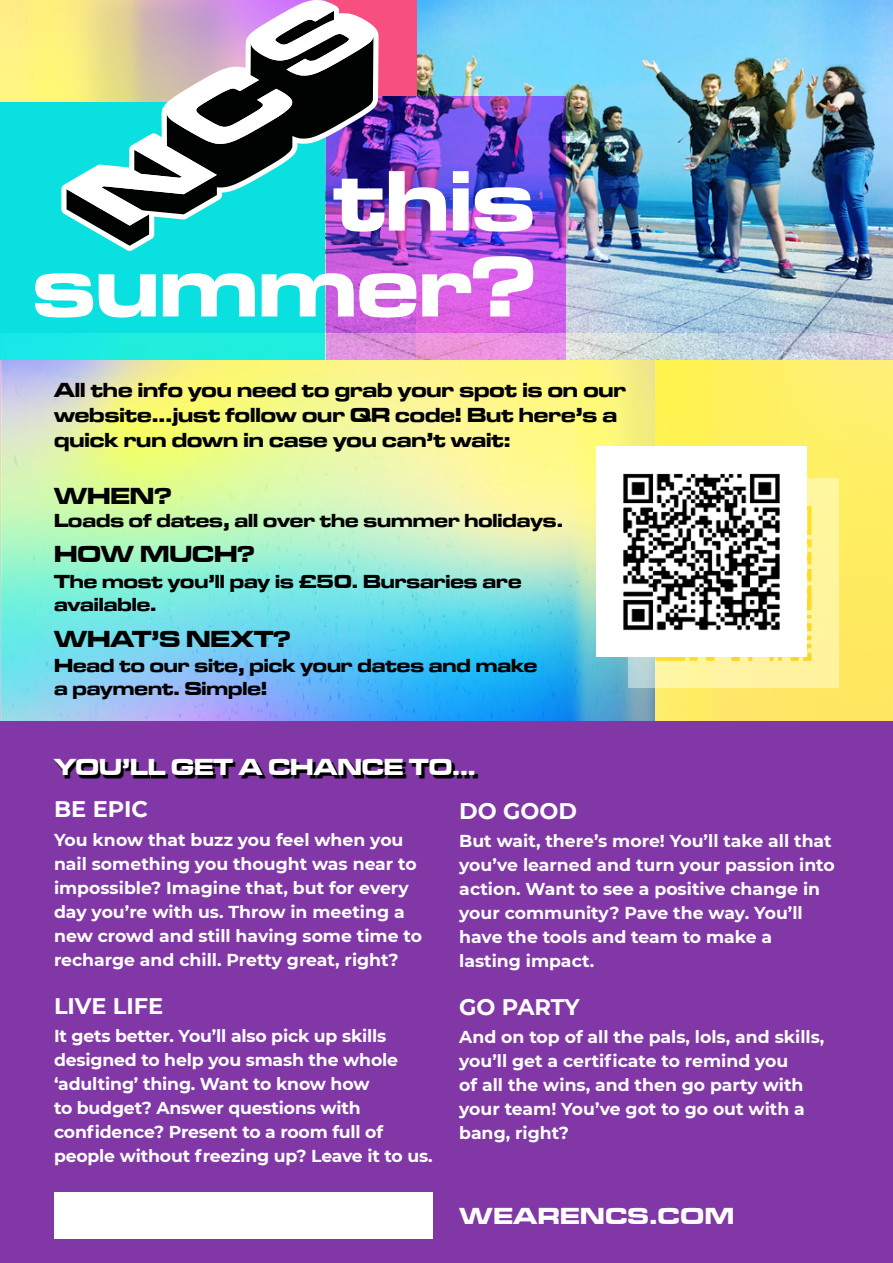
<style>
.page{position:relative;width:893px;height:1263px;background:#fff}
.page>*{position:absolute;margin:0;border:0;box-sizing:border-box;transform-origin:0 0}
.t1{font:89.1px/85.9px "Microgramma D Bold Exte";color:#fff;text-align:right}
.t2{font:24px "Microgramma D Bold Exte";color:#000}
.t3{font:24px "Microgramma D Bold Exte";letter-spacing:.005em;color:#fff}
.t4{font:24px "Microgramma D Bold Exte";letter-spacing:.03em;color:#fff}
.t5{font:700 22.5px "Montserrat";color:#fff}
.t6{font:21px/25.2px "Microgramma D Bold Exte";color:#000}
.t7{font:19.5px/23.4px "Microgramma D Bold Exte";color:#000}
.t8{font:700 17.25px/24px "Montserrat";color:#fff}
</style>
<div class="page">
<img style="left:0;top:0;width:61px;height:102px">
<div style="left:0;top:102px;width:566px;height:257px;background:#0ae0e0"></div>
<img style="left:417px;top:0;width:476px;height:333px">
<div style="left:326px;top:0;width:91px;height:96px;background:#f74f80"></div>
<img style="left:326px;top:96px;width:240px;height:237px">
<svg style="left:61px;top:0;width:318px;height:251px"></svg>
<svg style="left:67px;top:5px;width:306px;height:241px"></svg>
<img style="left:0;top:333px;width:893px;height:388px">
<img style="left:629px;top:478px;width:209px;height:210px">
<img style="left:597px;top:446px;width:209px;height:210px">
<div style="left:0;top:721px;width:893px;height:542px;background:#8138a6"></div>
<svg style="left:56px;top:762px;width:422px;height:16px"></svg>
<div style="left:54px;top:1192px;width:378px;height:46px;background:#fff"></div>
<h1 class="t1" style="left:33px;top:155px;width:504px">this summer?</h1>
<p class="t6" style="left:54px;top:377px;width:574px">All the info you need to grab your spot is on our website...just follow our QR code! But here’s a quick run down in case you can’t wait:</p>
<h2 class="t2" style="left:54px;top:480px;width:119px">WHEN?</h2>
<p class="t7" style="left:54px;top:508px;width:511px">Loads of dates, all over the summer holidays.</p>
<h2 class="t2" style="left:54px;top:538px;width:202px">HOW MUCH?</h2>
<p class="t7" style="left:54px;top:569px;width:469px">The most you’ll pay is £50. Bursaries are available.</p>
<h2 class="t2" style="left:54px;top:623px;width:238px">WHAT’S NEXT?</h2>
<p class="t7" style="left:54px;top:653px;width:485px">Head to our site, pick your dates and make a payment. Simple!</p>
<h2 class="t3" style="left:54px;top:751px;width:423px">YOU’LL GET A CHANCE TO...</h2>
<h3 class="t5" style="left:54px;top:793px;width:95px">BE EPIC</h3>
<p class="t8" style="left:54px;top:827px;width:370px">You know that buzz you feel when you nail something you thought was near to impossible? Imagine that, but for every day you’re with us. Throw in meeting a new crowd and still having some time to recharge and chill. Pretty great, right?</p>
<h3 class="t5" style="left:54px;top:989px;width:111px">LIVE LIFE</h3>
<p class="t8" style="left:54px;top:1023px;width:380px">It gets better. You’ll also pick up skills designed to help you smash the whole ‘adulting’ thing. Want to know how<br>to budget? Answer questions with confidence? Present to a room full of people without freezing up? Leave it to us.</p>
<h3 class="t5" style="left:459px;top:795px;width:119px">DO GOOD</h3>
<p class="t8" style="left:459px;top:828px;width:377px">But wait, there’s more! You’ll take all that you’ve learned and turn your passion into action. Want to see a positive change in your community? Pave the way. You’ll have the tools and team to make a lasting impact.</p>
<h3 class="t5" style="left:459px;top:991px;width:122px">GO PARTY</h3>
<p class="t8" style="left:459px;top:1024px;width:367px">And on top of all the pals, lols, and skills, you’ll get a certificate to remind you<br>of all the wins, and then go party with your team! You’ve got to go out with a bang, right?</p>
<h2 class="t4" style="left:460px;top:1200px;width:276px">WEARENCS.COM</h2>
</div>
